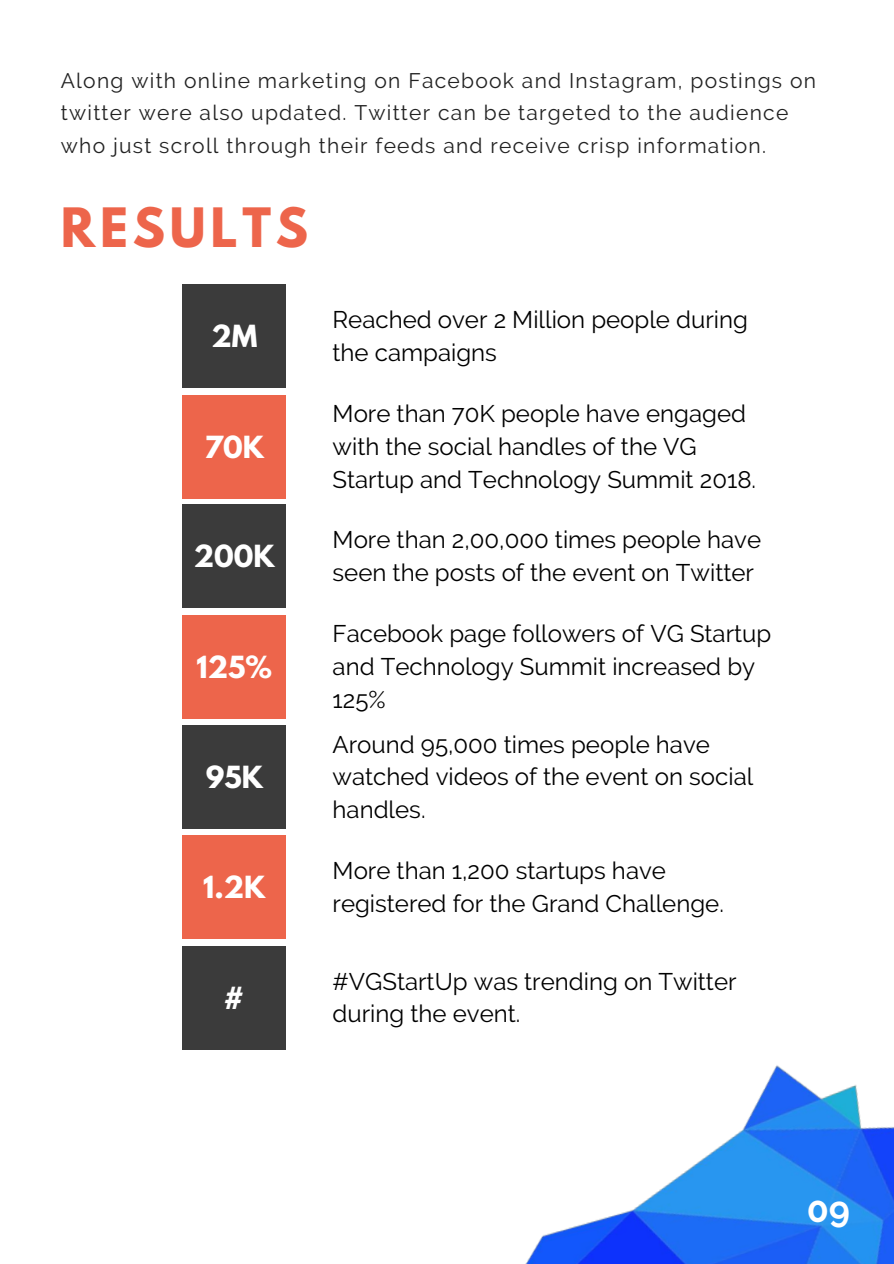
<style>
.page{position:relative;width:894px;height:1264px;background:#fff}
.page>*{position:absolute;margin:0;border:0;box-sizing:border-box;transform-origin:0 0}
.t1{font:700 48px "League Spartan";letter-spacing:.1em;color:#ed654b}
.t2{font:700 36px "Raleway";color:#fff}
.t3{font:700 27px "League Spartan";color:#fff}
.t4{font:24px/32.7px "Raleway";color:#000}
.t5{font:21px/32.7px "Raleway";letter-spacing:.06em;color:#222}
</style>
<div class="page">
<img style="left:526px;top:1065px;width:367px;height:198px">
<div style="left:182px;top:284px;width:104px;height:104px;background:#3b3b3b"></div>
<div style="left:182px;top:395px;width:104px;height:103px;background:#ed654b"></div>
<div style="left:182px;top:504px;width:104px;height:104px;background:#3b3b3b"></div>
<div style="left:182px;top:614px;width:104px;height:104px;background:#ed654b"></div>
<div style="left:182px;top:725px;width:104px;height:103px;background:#3b3b3b"></div>
<div style="left:182px;top:835px;width:104px;height:104px;background:#ed654b"></div>
<div style="left:182px;top:945px;width:104px;height:104px;background:#3b3b3b"></div>
<p class="t5" style="left:61px;top:64px;width:756px">Along with online marketing on Facebook and Instagram, postings on twitter were also updated. Twitter can be targeted to the audience who just scroll through their feeds and receive crisp information.</p>
<h1 class="t1" style="left:61px;top:203px;width:249px">RESULTS</h1>
<p class="t3" style="left:211px;top:323px;width:47px">2M</p>
<p class="t3" style="left:204px;top:433px;width:61px">70K</p>
<p class="t3" style="left:194px;top:543px;width:82px">200K</p>
<p class="t3" style="left:196px;top:653px;width:77px">125%</p>
<p class="t3" style="left:206px;top:763px;width:59px">95K</p>
<p class="t3" style="left:203px;top:874px;width:64px">1.2K</p>
<p class="t3" style="left:223px;top:984px;width:24px">#</p>
<p class="t4" style="left:332px;top:303px;width:417px">Reached over 2 Million people during the campaigns</p>
<p class="t4" style="left:332px;top:397px;width:425px">More than 70K people have engaged with the social handles of the VG<br>Startup and Technology Summit 2018.</p>
<p class="t4" style="left:332px;top:523px;width:430px">More than 2,00,000 times people have seen the posts of the event on Twitter</p>
<p class="t4" style="left:332px;top:617px;width:440px">Facebook page followers of VG Startup and Technology Summit increased by<br>125%</p>
<p class="t4" style="left:332px;top:727px;width:422px">Around 95,000 times people have watched videos of the event on social handles.</p>
<p class="t4" style="left:332px;top:854px;width:393px">More than 1,200 startups have registered for the Grand Challenge.</p>
<p class="t4" style="left:332px;top:964px;width:405px">#VGStartUp was trending on Twitter during the event.</p>
<h2 class="t2" style="left:806px;top:1187px;width:45px">09</h2>
</div>
